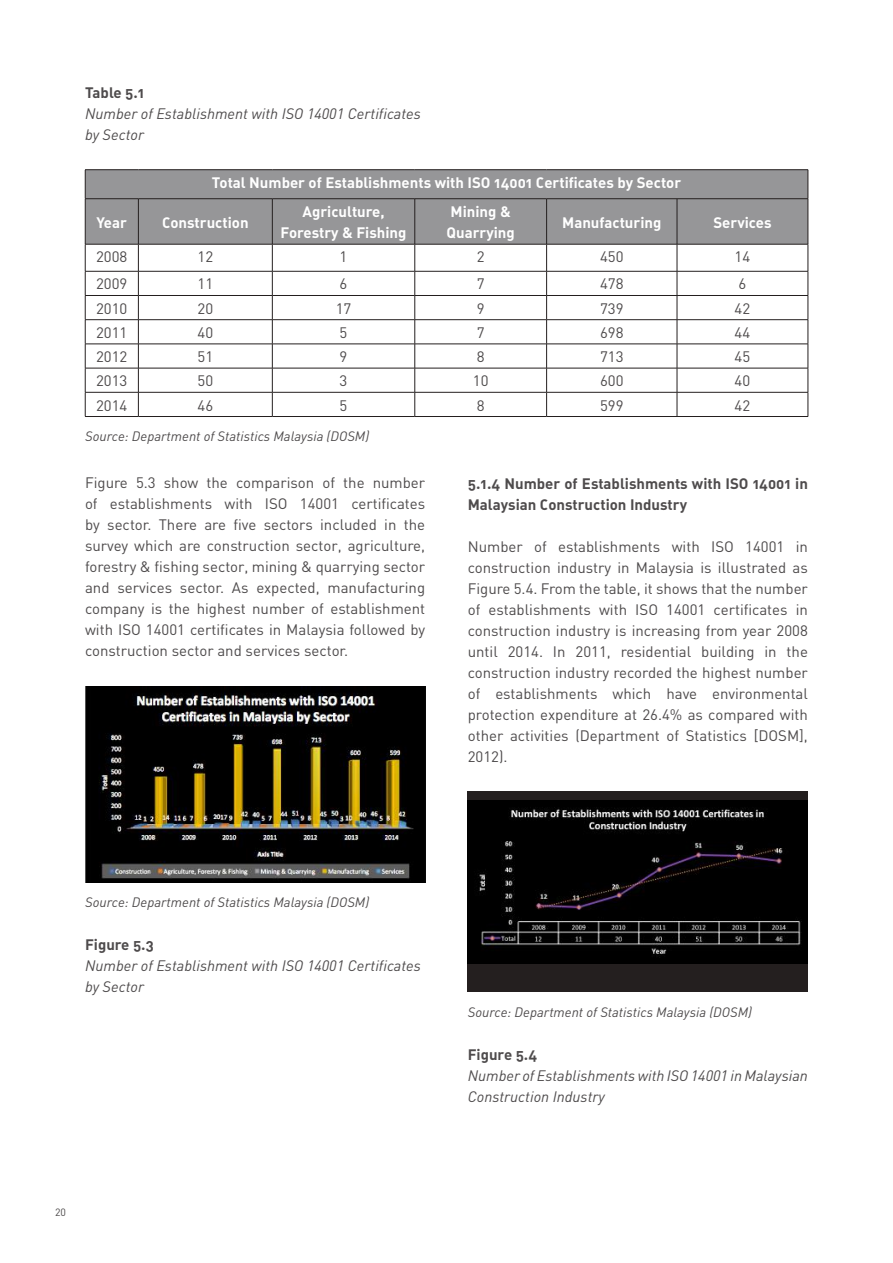
<style>
.page{position:relative;width:893px;height:1263px;background:#fff}
.page>*{position:absolute;margin:0;border:0;box-sizing:border-box;transform-origin:0 0}
.t1{font:15px/21px "DIN";color:#4e4b4c;text-align:justify}
.t2{font:italic 15px/21px "DIN";color:#4e4b4c}
.t3{font:15px/21px "DIN Bold Alternate";color:#fff;text-align:center}
.t4{font:15px/21px "DIN Bold Alternate";color:#4e4b4c}
.t5{font:italic 13.5px "DIN";color:#4e4b4c}
.t6{font:10.5px "DIN";color:#4e4b4c}
</style>
<div class="page">
<div style="left:468px;top:792px;width:340px;height:200px;background:#241f1f"></div>
<div style="left:86px;top:170px;width:722px;height:74px;background:#969698"></div>
<hr style="left:85px;top:169px;width:53px;height:1px;background:#241f1f">
<svg style="left:85px;top:170px;width:1px;height:28px"></svg>
<hr style="left:138px;top:169px;width:134px;height:1px;background:#241f1f">
<hr style="left:272px;top:169px;width:143px;height:1px;background:#241f1f">
<hr style="left:415px;top:169px;width:132px;height:1px;background:#241f1f">
<hr style="left:547px;top:169px;width:130px;height:1px;background:#241f1f">
<hr style="left:677px;top:169px;width:131px;height:1px;background:#241f1f">
<svg style="left:808px;top:170px;width:1px;height:29px"></svg>
<hr style="left:85px;top:198px;width:53px;height:1px;background:#241f1f">
<hr style="left:85px;top:199px;width:1px;height:45px;background:#241f1f">
<hr style="left:138px;top:198px;width:134px;height:1px;background:#241f1f">
<hr style="left:138px;top:199px;width:1px;height:45px;background:#241f1f">
<hr style="left:272px;top:198px;width:143px;height:1px;background:#241f1f">
<hr style="left:272px;top:199px;width:1px;height:45px;background:#241f1f">
<hr style="left:415px;top:198px;width:132px;height:1px;background:#241f1f">
<hr style="left:414px;top:199px;width:1px;height:45px;background:#241f1f">
<hr style="left:547px;top:198px;width:130px;height:1px;background:#241f1f">
<hr style="left:546px;top:199px;width:1px;height:45px;background:#241f1f">
<hr style="left:677px;top:198px;width:131px;height:1px;background:#241f1f">
<hr style="left:677px;top:199px;width:1px;height:45px;background:#241f1f">
<hr style="left:808px;top:199px;width:1px;height:45px;background:#241f1f">
<hr style="left:85px;top:244px;width:53px;height:1px;background:#241f1f">
<hr style="left:138px;top:244px;width:134px;height:1px;background:#241f1f">
<hr style="left:272px;top:244px;width:143px;height:1px;background:#241f1f">
<hr style="left:415px;top:244px;width:132px;height:1px;background:#241f1f">
<hr style="left:547px;top:244px;width:130px;height:1px;background:#241f1f">
<hr style="left:677px;top:244px;width:131px;height:1px;background:#241f1f">
<hr style="left:85px;top:271px;width:53px;height:1px;background:#241f1f">
<hr style="left:138px;top:271px;width:134px;height:1px;background:#241f1f">
<hr style="left:272px;top:271px;width:143px;height:1px;background:#241f1f">
<hr style="left:415px;top:271px;width:132px;height:1px;background:#241f1f">
<hr style="left:547px;top:271px;width:130px;height:1px;background:#241f1f">
<hr style="left:677px;top:271px;width:131px;height:1px;background:#241f1f">
<hr style="left:85px;top:295px;width:53px;height:1px;background:#241f1f">
<hr style="left:138px;top:295px;width:134px;height:1px;background:#241f1f">
<hr style="left:272px;top:295px;width:143px;height:1px;background:#241f1f">
<hr style="left:415px;top:295px;width:132px;height:1px;background:#241f1f">
<hr style="left:547px;top:295px;width:130px;height:1px;background:#241f1f">
<hr style="left:677px;top:295px;width:131px;height:1px;background:#241f1f">
<hr style="left:85px;top:319px;width:53px;height:1px;background:#241f1f">
<hr style="left:138px;top:319px;width:134px;height:1px;background:#241f1f">
<hr style="left:272px;top:319px;width:143px;height:1px;background:#241f1f">
<hr style="left:415px;top:319px;width:132px;height:1px;background:#241f1f">
<hr style="left:547px;top:319px;width:130px;height:1px;background:#241f1f">
<hr style="left:677px;top:319px;width:131px;height:1px;background:#241f1f">
<hr style="left:85px;top:344px;width:53px;height:1px;background:#241f1f">
<hr style="left:138px;top:344px;width:134px;height:1px;background:#241f1f">
<hr style="left:272px;top:344px;width:143px;height:1px;background:#241f1f">
<hr style="left:415px;top:344px;width:132px;height:1px;background:#241f1f">
<hr style="left:547px;top:344px;width:130px;height:1px;background:#241f1f">
<hr style="left:677px;top:344px;width:131px;height:1px;background:#241f1f">
<hr style="left:85px;top:368px;width:53px;height:1px;background:#241f1f">
<hr style="left:138px;top:368px;width:134px;height:1px;background:#241f1f">
<hr style="left:272px;top:368px;width:143px;height:1px;background:#241f1f">
<hr style="left:415px;top:368px;width:132px;height:1px;background:#241f1f">
<hr style="left:547px;top:368px;width:130px;height:1px;background:#241f1f">
<hr style="left:677px;top:368px;width:131px;height:1px;background:#241f1f">
<hr style="left:85px;top:392px;width:53px;height:1px;background:#241f1f">
<svg style="left:85px;top:244px;width:1px;height:172px"></svg>
<hr style="left:138px;top:392px;width:134px;height:1px;background:#241f1f">
<svg style="left:138px;top:244px;width:1px;height:172px"></svg>
<hr style="left:272px;top:392px;width:143px;height:1px;background:#241f1f">
<svg style="left:272px;top:244px;width:1px;height:172px"></svg>
<hr style="left:415px;top:392px;width:132px;height:1px;background:#241f1f">
<svg style="left:414px;top:244px;width:1px;height:172px"></svg>
<hr style="left:547px;top:392px;width:130px;height:1px;background:#241f1f">
<svg style="left:546px;top:244px;width:1px;height:172px"></svg>
<hr style="left:677px;top:392px;width:131px;height:1px;background:#241f1f">
<svg style="left:677px;top:244px;width:1px;height:172px"></svg>
<svg style="left:808px;top:244px;width:1px;height:172px"></svg>
<hr style="left:85px;top:416px;width:53px;height:1px;background:#241f1f">
<hr style="left:138px;top:416px;width:134px;height:1px;background:#241f1f">
<hr style="left:272px;top:416px;width:143px;height:1px;background:#241f1f">
<hr style="left:415px;top:416px;width:132px;height:1px;background:#241f1f">
<hr style="left:547px;top:416px;width:130px;height:1px;background:#241f1f">
<hr style="left:677px;top:416px;width:131px;height:1px;background:#241f1f">
<img style="left:85px;top:686px;width:340px;height:196px">
<img style="left:468px;top:801px;width:340px;height:162px">
<p class="t4" style="left:85px;top:81px;width:61px">Table 5.1</p>
<p class="t2" style="left:85px;top:102px;width:337px">Number of Establishment with ISO 14001 Certificates by Sector</p>
<p class="t3" style="left:212px;top:172px;width:471px">Total Number of Establishments with ISO 14001 Certificates by Sector</p>
<p class="t3" style="left:97px;top:211px;width:32px">Year</p>
<p class="t3" style="left:162px;top:211px;width:88px">Construction</p>
<p class="t3" style="left:281px;top:201px;width:127px">Agriculture,<br>Forestry &amp; Fishing</p>
<p class="t3" style="left:446px;top:201px;width:70px;text-align:left">Mining &amp;<br>Quarrying</p>
<p class="t3" style="left:562px;top:211px;width:101px">Manufacturing</p>
<p class="t3" style="left:713px;top:211px;width:60px">Services</p>
<p class="t1" style="left:96px;top:246px;width:33px">2008</p>
<p class="t1" style="left:198px;top:246px;width:17px">12</p>
<p class="t1" style="left:340px;top:246px;width:9px">1</p>
<p class="t1" style="left:477px;top:246px;width:9px">2</p>
<p class="t1" style="left:600px;top:246px;width:25px">450</p>
<p class="t1" style="left:735px;top:246px;width:17px">14</p>
<p class="t1" style="left:96px;top:273px;width:33px">2009</p>
<p class="t1" style="left:198px;top:273px;width:17px">11</p>
<p class="t1" style="left:340px;top:273px;width:9px">6</p>
<p class="t1" style="left:477px;top:273px;width:9px">7</p>
<p class="t1" style="left:600px;top:273px;width:25px">478</p>
<p class="t1" style="left:739px;top:273px;width:9px">6</p>
<p class="t1" style="left:96px;top:297px;width:33px">2010</p>
<p class="t1" style="left:198px;top:297px;width:17px">20</p>
<p class="t1" style="left:336px;top:297px;width:17px">17</p>
<p class="t1" style="left:477px;top:297px;width:9px">9</p>
<p class="t1" style="left:600px;top:297px;width:25px">739</p>
<p class="t1" style="left:735px;top:297px;width:17px">42</p>
<p class="t1" style="left:96px;top:322px;width:33px">2011</p>
<p class="t1" style="left:198px;top:322px;width:17px">40</p>
<p class="t1" style="left:340px;top:322px;width:9px">5</p>
<p class="t1" style="left:477px;top:322px;width:9px">7</p>
<p class="t1" style="left:600px;top:322px;width:25px">698</p>
<p class="t1" style="left:735px;top:322px;width:17px">44</p>
<p class="t1" style="left:96px;top:346px;width:33px">2012</p>
<p class="t1" style="left:198px;top:346px;width:17px">51</p>
<p class="t1" style="left:340px;top:346px;width:9px">9</p>
<p class="t1" style="left:477px;top:346px;width:9px">8</p>
<p class="t1" style="left:600px;top:346px;width:25px">713</p>
<p class="t1" style="left:735px;top:346px;width:17px">45</p>
<p class="t1" style="left:96px;top:370px;width:33px">2013</p>
<p class="t1" style="left:198px;top:370px;width:17px">50</p>
<p class="t1" style="left:340px;top:370px;width:9px">3</p>
<p class="t1" style="left:473px;top:370px;width:17px">10</p>
<p class="t1" style="left:600px;top:370px;width:25px">600</p>
<p class="t1" style="left:735px;top:370px;width:17px">40</p>
<p class="t1" style="left:96px;top:394px;width:33px">2014</p>
<p class="t1" style="left:198px;top:394px;width:17px">46</p>
<p class="t1" style="left:340px;top:394px;width:9px">5</p>
<p class="t1" style="left:477px;top:394px;width:9px">8</p>
<p class="t1" style="left:600px;top:394px;width:25px">599</p>
<p class="t1" style="left:735px;top:394px;width:17px">42</p>
<p class="t5" style="left:85px;top:428px;width:286px">Source: Department of Statistics Malaysia (DOSM)</p>
<p class="t1" style="left:85px;top:472px;width:342px">Figure 5.3 show the comparison of the number of establishments with ISO 14001 certificates by sector. There are five sectors included in the survey which are construction sector, agriculture, forestry &amp; fishing sector, mining &amp; quarrying sector and services sector. As expected, manufacturing company is the highest number of establishment with ISO 14001 certificates in Malaysia followed by construction sector and services sector.</p>
<p class="t4" style="left:468px;top:472px;width:342px">5.1.4 Number of Establishments with ISO 14001 in<br>Malaysian Construction Industry</p>
<p class="t1" style="left:468px;top:535px;width:342px">Number of establishments with ISO 14001 in construction industry in Malaysia is illustrated as Figure 5.4. From the table, it shows that the number of establishments with ISO 14001 certificates in construction industry is increasing from year 2008 until 2014. In 2011, residential building in the construction industry recorded the highest number of establishments which have environmental protection expenditure at 26.4% as compared with other activities (Department of Statistics [DOSM], 2012).</p>
<p class="t5" style="left:85px;top:893px;width:286px">Source: Department of Statistics Malaysia (DOSM)</p>
<p class="t4" style="left:85px;top:934px;width:70px">Figure 5.3</p>
<p class="t2" style="left:85px;top:955px;width:337px">Number of Establishment with ISO 14001 Certificates by Sector</p>
<p class="t6" style="left:55px;top:1206px;width:12px">20</p>
<p class="t5" style="left:468px;top:1003px;width:286px">Source: Department of Statistics Malaysia (DOSM)</p>
<p class="t4" style="left:468px;top:1044px;width:71px">Figure 5.4</p>
<p class="t2" style="left:468px;top:1065px;width:342px">Number of Establishments with ISO 14001 in Malaysian<br>Construction Industry</p>
</div>
